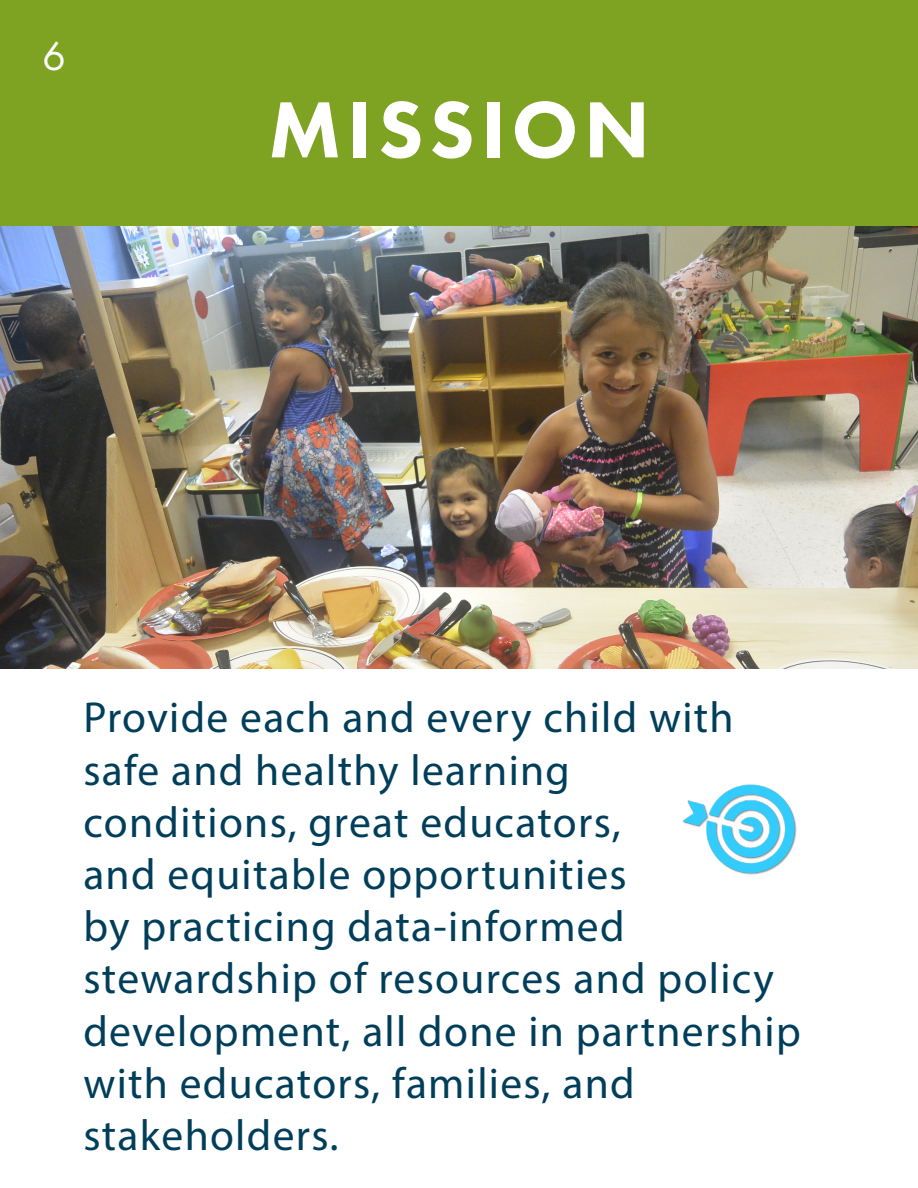
<style>
.page{position:relative;width:918px;height:1188px;background:#fff}
.page>*{position:absolute;margin:0;border:0;box-sizing:border-box;transform-origin:0 0}
.t1{font:800 82.5px "Futura PT";letter-spacing:.07em;color:#fff}
.t2{font:43.5px/52.2px "Myriad Pro";letter-spacing:.03em;color:#003e5a}
.t3{font:42px "Futura PT";color:#fff}
</style>
<div class="page">
<div style="left:0;top:0;width:918px;height:227px;background:#7ea222"></div>
<img style="left:683px;top:784px;width:114px;height:91px">
<img style="left:0;top:227px;width:918px;height:441px">
<p class="t3" style="left:42px;top:31px;width:25px">6</p>
<h1 class="t1" style="left:268px;top:78px;width:383px">MISSION</h1>
<p class="t2" style="left:83px;top:691px;width:719px">Provide each and every child with safe and healthy learning<br>conditions, great educators,<br>and equitable opportunities<br>by practicing data-informed stewardship of resources and policy development, all done in partnership with educators, families, and stakeholders.</p>
</div>
